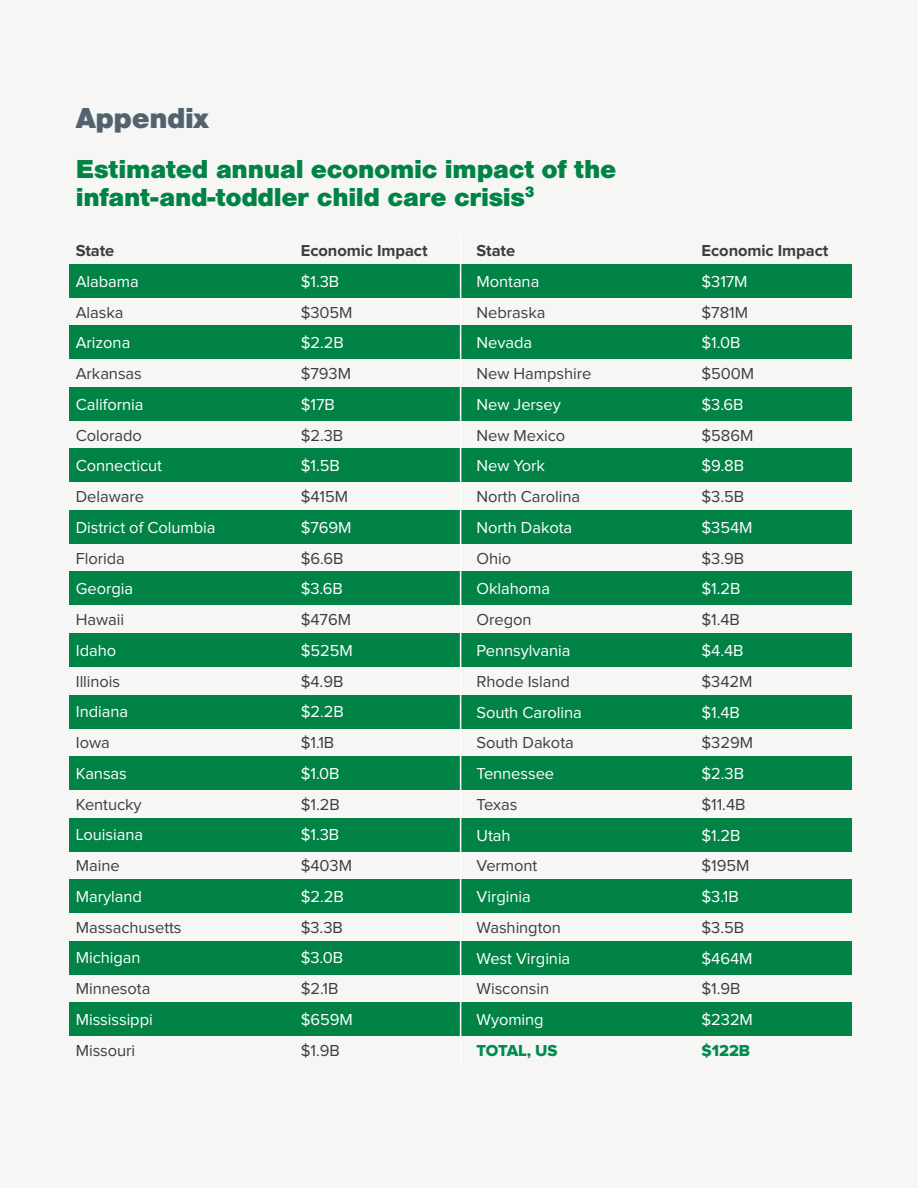
<style>
.page{position:relative;width:918px;height:1188px;background:#f6f6f4}
.page>*{position:absolute;margin:0;border:0;box-sizing:border-box;transform-origin:0 0}
.t1{font:900 30px "Nimbus San";letter-spacing:-.015em;color:#52626f}
.t2{font:900 27px/28.5px "Nimbus San";letter-spacing:-.015em;color:#008345}
.t3{font:16.5px "Proxima Nova";letter-spacing:-.005em;color:#fff}
.t4{font:16.5px "Proxima Nova";letter-spacing:-.005em;color:#3e3e3f}
.t5{font:700 16.5px "Proxima Nova";letter-spacing:-.005em;color:#3e3e3f}
.t6{font:16.5px "Proxima Nova Extrabld";letter-spacing:-.005em;color:#008b4f}
</style>
<div class="page">
<div style="left:69px;top:264px;width:783px;height:33px;background:#008345"></div>
<div style="left:69px;top:325px;width:783px;height:34px;background:#008345"></div>
<div style="left:69px;top:387px;width:783px;height:34px;background:#008345"></div>
<div style="left:69px;top:448px;width:783px;height:34px;background:#008345"></div>
<div style="left:69px;top:510px;width:783px;height:34px;background:#008345"></div>
<div style="left:69px;top:572px;width:783px;height:33px;background:#008345"></div>
<div style="left:69px;top:633px;width:783px;height:34px;background:#008345"></div>
<div style="left:69px;top:695px;width:783px;height:33px;background:#008345"></div>
<div style="left:69px;top:756px;width:783px;height:34px;background:#008345"></div>
<div style="left:69px;top:818px;width:783px;height:34px;background:#008345"></div>
<div style="left:69px;top:879px;width:783px;height:34px;background:#008345"></div>
<div style="left:69px;top:941px;width:783px;height:34px;background:#008345"></div>
<div style="left:69px;top:1002px;width:783px;height:34px;background:#008345"></div>
<hr style="left:460px;top:237px;width:1px;height:828px;background:#fff">
<h1 class="t1" style="left:76px;top:101px;width:135px">Appendix</h1>
<h2 class="t2" style="left:76px;top:154px;width:542px">Estimated annual economic impact of the infant-and-toddler child care crisis<sup>3</sup></h2>
<p class="t5" style="left:76px;top:241px;width:40px">State</p>
<p class="t5" style="left:301px;top:241px;width:128px">Economic Impact</p>
<p class="t3" style="left:76px;top:274px;width:65px">Alabama</p>
<p class="t3" style="left:301px;top:274px;width:40px">$1.3B</p>
<p class="t4" style="left:76px;top:305px;width:49px">Alaska</p>
<p class="t4" style="left:301px;top:305px;width:53px">$305M</p>
<p class="t3" style="left:76px;top:335px;width:56px">Arizona</p>
<p class="t3" style="left:301px;top:335px;width:45px">$2.2B</p>
<p class="t4" style="left:76px;top:366px;width:68px">Arkansas</p>
<p class="t4" style="left:301px;top:366px;width:52px">$793M</p>
<p class="t3" style="left:76px;top:397px;width:69px">California</p>
<p class="t3" style="left:301px;top:397px;width:36px">$17B</p>
<p class="t4" style="left:76px;top:428px;width:68px">Colorado</p>
<p class="t4" style="left:301px;top:428px;width:44px">$2.3B</p>
<p class="t3" style="left:76px;top:458px;width:88px">Connecticut</p>
<p class="t3" style="left:301px;top:458px;width:40px">$1.5B</p>
<p class="t4" style="left:76px;top:489px;width:70px">Delaware</p>
<p class="t4" style="left:301px;top:489px;width:49px">$415M</p>
<p class="t3" style="left:76px;top:520px;width:141px">District of Columbia</p>
<p class="t3" style="left:301px;top:520px;width:52px">$769M</p>
<p class="t4" style="left:76px;top:551px;width:51px">Florida</p>
<p class="t4" style="left:301px;top:551px;width:44px">$6.6B</p>
<p class="t3" style="left:76px;top:581px;width:59px">Georgia</p>
<p class="t3" style="left:301px;top:581px;width:44px">$3.6B</p>
<p class="t4" style="left:76px;top:612px;width:50px">Hawaii</p>
<p class="t4" style="left:301px;top:612px;width:52px">$476M</p>
<p class="t3" style="left:76px;top:643px;width:42px">Idaho</p>
<p class="t3" style="left:301px;top:643px;width:53px">$525M</p>
<p class="t4" style="left:76px;top:674px;width:46px">Illinois</p>
<p class="t4" style="left:301px;top:674px;width:44px">$4.9B</p>
<p class="t3" style="left:76px;top:704px;width:54px">Indiana</p>
<p class="t3" style="left:301px;top:704px;width:45px">$2.2B</p>
<p class="t4" style="left:76px;top:735px;width:35px">Iowa</p>
<p class="t4" style="left:301px;top:735px;width:35px">$1.1B</p>
<p class="t3" style="left:76px;top:766px;width:53px">Kansas</p>
<p class="t3" style="left:301px;top:766px;width:40px">$1.0B</p>
<p class="t4" style="left:76px;top:797px;width:67px">Kentucky</p>
<p class="t4" style="left:301px;top:797px;width:40px">$1.2B</p>
<p class="t3" style="left:76px;top:827px;width:69px">Louisiana</p>
<p class="t3" style="left:301px;top:827px;width:40px">$1.3B</p>
<p class="t4" style="left:76px;top:858px;width:45px">Maine</p>
<p class="t4" style="left:301px;top:858px;width:53px">$403M</p>
<p class="t3" style="left:76px;top:889px;width:68px">Maryland</p>
<p class="t3" style="left:301px;top:889px;width:45px">$2.2B</p>
<p class="t4" style="left:76px;top:920px;width:107px">Massachusetts</p>
<p class="t4" style="left:301px;top:920px;width:44px">$3.3B</p>
<p class="t3" style="left:76px;top:950px;width:66px">Michigan</p>
<p class="t3" style="left:301px;top:950px;width:44px">$3.0B</p>
<p class="t4" style="left:76px;top:981px;width:76px">Minnesota</p>
<p class="t4" style="left:301px;top:981px;width:39px">$2.1B</p>
<p class="t3" style="left:76px;top:1012px;width:78px">Mississippi</p>
<p class="t3" style="left:301px;top:1012px;width:54px">$659M</p>
<p class="t4" style="left:76px;top:1043px;width:61px">Missouri</p>
<p class="t4" style="left:301px;top:1043px;width:40px">$1.9B</p>
<p class="t5" style="left:477px;top:241px;width:40px">State</p>
<p class="t5" style="left:702px;top:241px;width:128px">Economic Impact</p>
<p class="t3" style="left:477px;top:274px;width:64px">Montana</p>
<p class="t3" style="left:702px;top:274px;width:48px">$317M</p>
<p class="t4" style="left:477px;top:305px;width:70px">Nebraska</p>
<p class="t4" style="left:702px;top:305px;width:48px">$781M</p>
<p class="t3" style="left:477px;top:335px;width:57px">Nevada</p>
<p class="t3" style="left:702px;top:335px;width:40px">$1.0B</p>
<p class="t4" style="left:477px;top:366px;width:116px">New Hampshire</p>
<p class="t4" style="left:702px;top:366px;width:54px">$500M</p>
<p class="t3" style="left:477px;top:397px;width:86px">New Jersey</p>
<p class="t3" style="left:702px;top:397px;width:44px">$3.6B</p>
<p class="t4" style="left:477px;top:428px;width:90px">New Mexico</p>
<p class="t4" style="left:702px;top:428px;width:53px">$586M</p>
<p class="t3" style="left:477px;top:458px;width:70px">New York</p>
<p class="t3" style="left:702px;top:458px;width:44px">$9.8B</p>
<p class="t4" style="left:477px;top:489px;width:105px">North Carolina</p>
<p class="t4" style="left:702px;top:489px;width:44px">$3.5B</p>
<p class="t3" style="left:477px;top:520px;width:97px">North Dakota</p>
<p class="t3" style="left:702px;top:520px;width:52px">$354M</p>
<p class="t4" style="left:477px;top:551px;width:36px">Ohio</p>
<p class="t4" style="left:702px;top:551px;width:44px">$3.9B</p>
<p class="t3" style="left:477px;top:581px;width:75px">Oklahoma</p>
<p class="t3" style="left:702px;top:581px;width:40px">$1.2B</p>
<p class="t4" style="left:477px;top:612px;width:56px">Oregon</p>
<p class="t4" style="left:702px;top:612px;width:40px">$1.4B</p>
<p class="t3" style="left:477px;top:643px;width:95px">Pennsylvania</p>
<p class="t3" style="left:702px;top:643px;width:44px">$4.4B</p>
<p class="t4" style="left:477px;top:674px;width:95px">Rhode Island</p>
<p class="t4" style="left:702px;top:674px;width:52px">$342M</p>
<p class="t3" style="left:477px;top:704px;width:107px">South Carolina</p>
<p class="t3" style="left:702px;top:704px;width:40px">$1.4B</p>
<p class="t4" style="left:477px;top:735px;width:99px">South Dakota</p>
<p class="t4" style="left:702px;top:735px;width:53px">$329M</p>
<p class="t3" style="left:477px;top:766px;width:79px">Tennessee</p>
<p class="t3" style="left:702px;top:766px;width:44px">$2.3B</p>
<p class="t4" style="left:477px;top:797px;width:42px">Texas</p>
<p class="t4" style="left:702px;top:797px;width:45px">$11.4B</p>
<p class="t3" style="left:477px;top:828px;width:35px">Utah</p>
<p class="t3" style="left:702px;top:828px;width:40px">$1.2B</p>
<p class="t4" style="left:477px;top:858px;width:62px">Vermont</p>
<p class="t4" style="left:702px;top:858px;width:49px">$195M</p>
<p class="t3" style="left:477px;top:889px;width:56px">Virginia</p>
<p class="t3" style="left:702px;top:889px;width:39px">$3.1B</p>
<p class="t4" style="left:477px;top:920px;width:86px">Washington</p>
<p class="t4" style="left:702px;top:920px;width:44px">$3.5B</p>
<p class="t3" style="left:477px;top:951px;width:95px">West Virginia</p>
<p class="t3" style="left:702px;top:951px;width:52px">$464M</p>
<p class="t4" style="left:477px;top:981px;width:74px">Wisconsin</p>
<p class="t4" style="left:702px;top:981px;width:40px">$1.9B</p>
<p class="t3" style="left:477px;top:1012px;width:69px">Wyoming</p>
<p class="t3" style="left:702px;top:1012px;width:53px">$232M</p>
<p class="t6" style="left:477px;top:1041px;width:82px">TOTAL, US</p>
<p class="t6" style="left:702px;top:1041px;width:50px">$122B</p>
</div>
